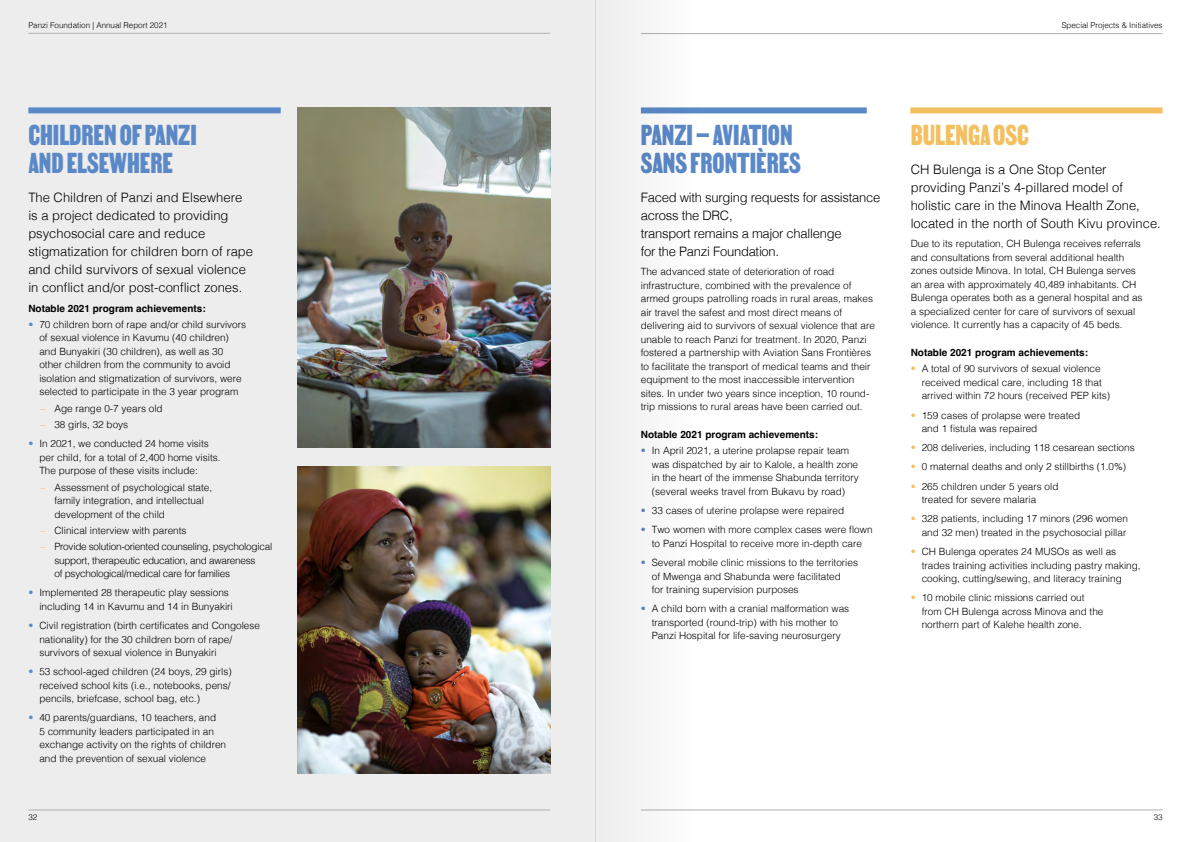
<style>
.page{position:relative;width:1191px;height:842px;background:#fff}
.page>*{position:absolute;margin:0;border:0;box-sizing:border-box;transform-origin:0 0}
.t1{font:34px/28px "MARTIN";color:#5b89c7}
.t2{font:34px "MARTIN";color:#f4bf5f}
.t3{font:300 13px/18px "Helvetica";color:#000}
.t4{font:300 13px/18px "Helvetica";letter-spacing:-.02em;color:#000}
.t5{font:300 10px/13.5px "Helvetica";color:#000}
.t6{font:300 10px/13.5px "Helvetica";letter-spacing:-.025em;color:#000}
.t7{font:700 10px "Helvetica";color:#000}
.t8{font:300 8px "Helvetica";color:#000}
.s1{color:#5b89c7}
.s2{color:#f4bf5f}
</style>
<div class="page">
<div style="left:0;top:0;width:595px;height:842px;background:#ededed"></div>
<img style="left:298px;top:107px;width:252px;height:341px">
<img style="left:298px;top:467px;width:252px;height:307px">
<div style="left:28px;top:107px;width:253px;height:6px;background:#5b89c7"></div>
<div style="left:641px;top:107px;width:225px;height:6px;background:#5b89c7"></div>
<div style="left:910px;top:107px;width:252px;height:6px;background:#f4bf5f"></div>
<hr style="left:28px;top:33px;width:522px;height:1px;background:#b3b2b2">
<hr style="left:641px;top:33px;width:521px;height:1px;background:#b3b2b2">
<hr style="left:28px;top:810px;width:522px;height:1px;background:#b3b2b2">
<hr style="left:641px;top:810px;width:521px;height:1px;background:#b3b2b2">
<div style="left:595px;top:0;width:116px;height:842px;background:#f6f6f6"></div>
<p class="t8" style="left:28px;top:19px;width:141px">Panzi Foundation | Annual Report 2021</p>
<h1 class="t1" style="left:28px;top:121px;width:170px">CHILDREN OF PANZI<br>AND ELSEWHERE</h1>
<h2 class="t3" style="left:28px;top:188px;width:226px">The Children of Panzi and Elsewhere is a project dedicated to providing psychosocial care and reduce stigmatization for children born of rape and child survivors of sexual violence in conflict and/or post-conflict zones.</h2>
<p class="t7" style="left:28px;top:302px;width:179px">Notable 2021 program achievements:</p>
<p class="t5" style="left:39px;top:317px;width:208px;text-indent:-11px"><span class="s1">•</span> 70 children born of rape and/or child survivors of sexual violence in Kavumu (40 children) and Bunyakiri (30 children), as well as 30 other children from the community to avoid isolation and stigmatization of survivors, were selected to participate in the 3 year program</p>
<p class="t5" style="left:40px;top:401px;width:124px"><span class="s2">–</span> Age range 0-7 years old</p>
<p class="t5" style="left:40px;top:417px;width:89px"><span class="s2">–</span> 38 girls, 32 boys</p>
<p class="t5" style="left:39px;top:436px;width:183px;text-indent:-11px"><span class="s1">•</span> In 2021, we conducted 24 home visits per child, for a total of 2,400 home visits.<br>The purpose of these visits include:</p>
<p class="t5" style="left:54px;top:480px;width:159px;text-indent:-14px"><span class="s2">–</span> Assessment of psychological state, family integration, and intellectual development of the child</p>
<p class="t5" style="left:40px;top:523px;width:148px"><span class="s2">–</span> Clinical interview with parents</p>
<p class="t6" style="left:54px;top:539px;width:219px;text-indent:-14px"><span class="s2">–</span> Provide solution-oriented counseling, psychological support, therapeutic education, and awareness<br>of psychological/medical care for families</p>
<p class="t5" style="left:39px;top:585px;width:195px;text-indent:-11px"><span class="s1">•</span> Implemented 28 therapeutic play sessions including 14 in Kavumu and 14 in Bunyakiri</p>
<p class="t5" style="left:39px;top:618px;width:222px;text-indent:-11px"><span class="s1">•</span> Civil registration (birth certificates and Congolese nationality) for the 30 children born of rape/ survivors of sexual violence in Bunyakiri</p>
<p class="t5" style="left:39px;top:664px;width:194px;text-align:justify;text-indent:-11px"><span class="s1">•</span> 53 school-aged children (24 boys, 29 girls) received school kits (i.e., notebooks, pens/ pencils, briefcase, school bag, etc.)</p>
<p class="t5" style="left:39px;top:710px;width:188px;text-indent:-11px"><span class="s1">•</span> 40 parents/guardians, 10 teachers, and<br>5 community leaders participated in an exchange activity on the rights of children and the prevention of sexual violence</p>
<p class="t8" style="left:1061px;top:19px;width:102px">Special Projects &amp; Initiatives</p>
<h1 class="t1" style="left:641px;top:121px;width:162px">PANZI – AVIATION<br>SANS FRONTIÈRES</h1>
<h2 class="t4" style="left:641px;top:188px;width:241px">Faced with surging requests for assistance across the DRC,<br>transport remains a major challenge<br>for the Panzi Foundation.</h2>
<p class="t5" style="left:641px;top:264px;width:235px">The advanced state of deterioration of road infrastructure, combined with the prevalence of armed groups patrolling roads in rural areas, makes air travel the safest and most direct means of delivering aid to survivors of sexual violence that are unable to reach Panzi for treatment. In 2020, Panzi fostered a partnership with Aviation Sans Frontières to facilitate the transport of medical teams and their equipment to the most inaccessible intervention sites. In under two years since inception, 10 round&shy;trip missions to rural areas have been carried out.</p>
<p class="t7" style="left:641px;top:428px;width:179px">Notable 2021 program achievements:</p>
<p class="t5" style="left:652px;top:443px;width:208px;text-indent:-11px"><span class="s1">•</span> In April 2021, a uterine prolapse repair team was dispatched by air to Kalole, a health zone in the heart of the immense Shabunda territory (several weeks travel from Bukavu by road)</p>
<p class="t5" style="left:641px;top:503px;width:205px"><span class="s1">•</span> 33 cases of uterine prolapse were repaired</p>
<p class="t5" style="left:641px;top:522px;width:233px;text-align:center"><span class="s1">•</span> Two women with more complex cases were flown to Panzi Hospital to receive more in-depth care</p>
<p class="t5" style="left:652px;top:555px;width:208px;text-indent:-11px"><span class="s1">•</span> Several mobile clinic missions to the territories of Mwenga and Shabunda were facilitated<br>for training supervision purposes</p>
<p class="t5" style="left:641px;top:601px;width:210px;text-align:center"><span class="s1">•</span> A child born with a cranial malformation was transported (round-trip) with his mother to<br>Panzi Hospital for life-saving neurosurgery</p>
<h1 class="t2" style="left:910px;top:115px;width:119px">BULENGA OSC</h1>
<h2 class="t3" style="left:910px;top:160px;width:252px">CH Bulenga is a One Stop Center providing Panzi’s 4-pillared model of holistic care in the Minova Health Zone, located in the north of South Kivu province.</h2>
<p class="t5" style="left:910px;top:236px;width:233px">Due to its reputation, CH Bulenga receives referrals and consultations from several additional health zones outside Minova. In total, CH Bulenga serves an area with approximately 40,489 inhabitants. CH Bulenga operates both as a general hospital and as a specialized center for care of survivors of sexual violence. It currently has a capacity of 45 beds.</p>
<p class="t7" style="left:910px;top:346px;width:179px">Notable 2021 program achievements:</p>
<p class="t5" style="left:921px;top:361px;width:190px;text-indent:-11px"><span class="s2">•</span> A total of 90 survivors of sexual violence received medical care, including 18 that arrived within 72 hours (received PEP kits)</p>
<p class="t5" style="left:921px;top:408px;width:160px;text-indent:-11px"><span class="s2">•</span> 159 cases of prolapse were treated and 1 fistula was repaired</p>
<p class="t5" style="left:910px;top:440px;width:225px"><span class="s2">•</span> 208 deliveries, including 118 cesarean sections</p>
<p class="t5" style="left:910px;top:459px;width:217px"><span class="s2">•</span> 0 maternal deaths and only 2 stillbirths (1.0%)</p>
<p class="t5" style="left:921px;top:479px;width:138px;text-indent:-11px"><span class="s2">•</span> 265 children under 5 years old treated for severe malaria</p>
<p class="t5" style="left:910px;top:511px;width:219px;text-align:right"><span class="s2">•</span> 328 patients, including 17 minors (296 women and 32 men) treated in the psychosocial pillar</p>
<p class="t5" style="left:921px;top:544px;width:220px;text-indent:-11px"><span class="s2">•</span> CH Bulenga operates 24 MUSOs as well as trades training activities including pastry making, cooking, cutting/sewing, and literacy training</p>
<p class="t5" style="left:921px;top:590px;width:183px;text-indent:-11px"><span class="s2">•</span> 10 mobile clinic missions carried out from CH Bulenga across Minova and the northern part of Kalehe health zone.</p>
<p class="t8" style="left:28px;top:810px;width:10px">32</p>
<p class="t8" style="left:1153px;top:810px;width:10px">33</p>
</div>
